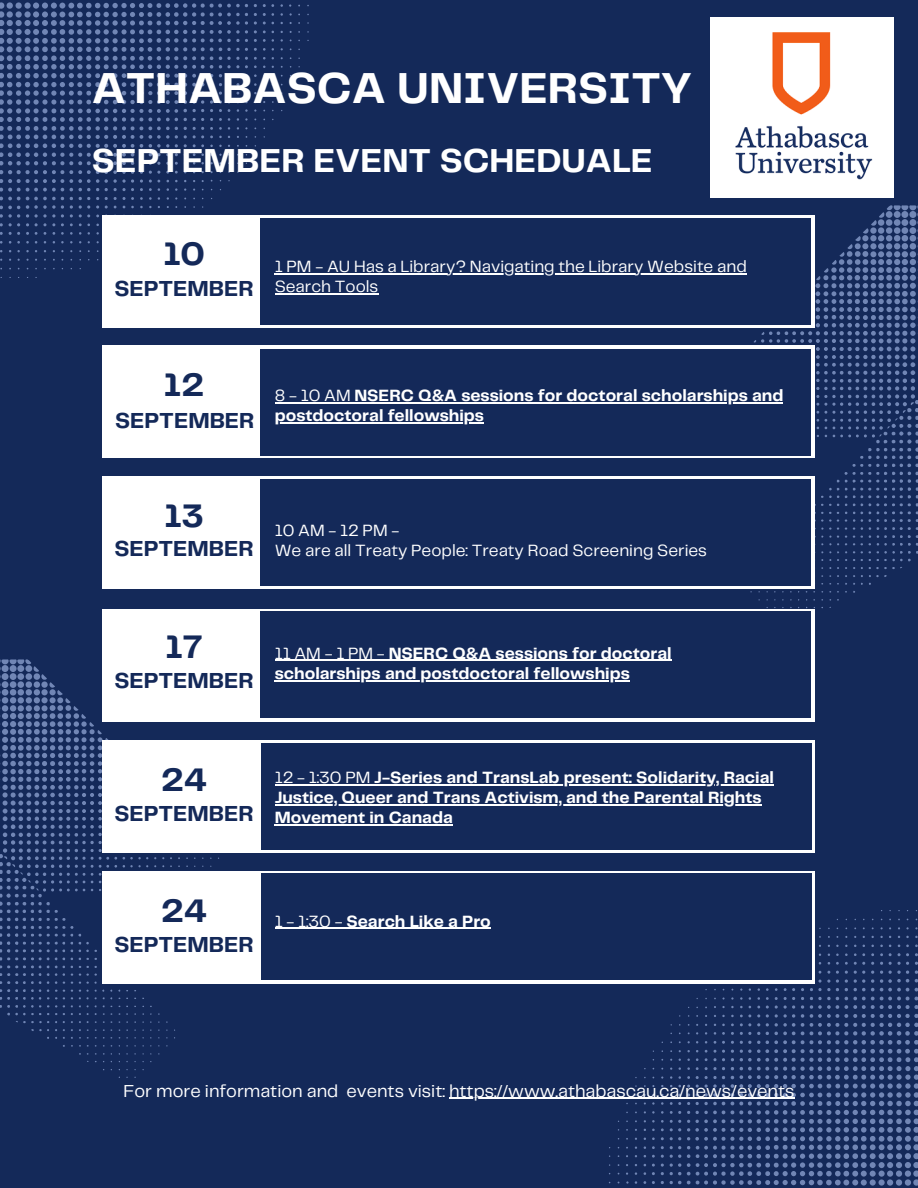
<style>
.page{position:relative;width:918px;height:1188px;background:#142959}
.page>*{position:absolute;margin:0;border:0;box-sizing:border-box;transform-origin:0 0}
.t1{font:700 45px "Telegraf";color:#fff}
.t2{font:700 34.5px "Telegraf";color:#fff}
.t3{font:700 33.9px "Telegraf";color:#142959}
.t4{font:700 22.5px "Telegraf";color:#142959}
.t5{font:18px "Telegraf";color:#fff}
.t6{font:700 16.95px/20.2px "Telegraf";color:#fff}
.t7{font:16.95px/20.2px "Telegraf";color:#fff}
.s1{font-weight:400}
</style>
<div class="page">
<svg style="left:149px;top:171px;width:11px;height:3px"></svg>
<svg style="left:9px;top:232px;width:11px;height:3px"></svg>
<svg style="left:139px;top:3px;width:22px;height:153px"></svg>
<svg style="left:112px;top:3px;width:23px;height:188px"></svg>
<svg style="left:77px;top:3px;width:32px;height:188px"></svg>
<svg style="left:254px;top:13px;width:3px;height:29px"></svg>
<svg style="left:166px;top:127px;width:12px;height:20px"></svg>
<svg style="left:184px;top:127px;width:3px;height:20px"></svg>
<svg style="left:149px;top:162px;width:11px;height:3px"></svg>
<svg style="left:165px;top:3px;width:31px;height:118px"></svg>
<svg style="left:96px;top:197px;width:3px;height:20px"></svg>
<svg style="left:79px;top:197px;width:11px;height:20px"></svg>
<svg style="left:193px;top:144px;width:11px;height:3px"></svg>
<svg style="left:140px;top:180px;width:3px;height:11px"></svg>
<svg style="left:0;top:2px;width:74px;height:224px"></svg>
<svg style="left:263px;top:4px;width:11px;height:3px"></svg>
<svg style="left:123px;top:197px;width:11px;height:3px"></svg>
<svg style="left:193px;top:127px;width:11px;height:11px"></svg>
<svg style="left:210px;top:127px;width:3px;height:11px"></svg>
<svg style="left:263px;top:13px;width:11px;height:3px"></svg>
<svg style="left:193px;top:153px;width:11px;height:3px"></svg>
<svg style="left:201px;top:4px;width:47px;height:108px"></svg>
<svg style="left:254px;top:57px;width:3px;height:11px"></svg>
<svg style="left:149px;top:180px;width:11px;height:11px"></svg>
<svg style="left:79px;top:223px;width:11px;height:3px"></svg>
<svg style="left:661px;top:1164px;width:3px;height:11px"></svg>
<svg style="left:898px;top:953px;width:11px;height:3px"></svg>
<svg style="left:915px;top:962px;width:3px;height:30px"></svg>
<svg style="left:880px;top:962px;width:29px;height:29px"></svg>
<svg style="left:854px;top:971px;width:20px;height:20px"></svg>
<svg style="left:845px;top:971px;width:3px;height:20px"></svg>
<svg style="left:705px;top:1067px;width:20px;height:3px"></svg>
<svg style="left:810px;top:971px;width:29px;height:20px"></svg>
<svg style="left:740px;top:1023px;width:11px;height:3px"></svg>
<svg style="left:775px;top:997px;width:143px;height:189px"></svg>
<svg style="left:766px;top:997px;width:3px;height:29px"></svg>
<svg style="left:854px;top:962px;width:11px;height:3px"></svg>
<svg style="left:652px;top:1164px;width:3px;height:11px"></svg>
<svg style="left:757px;top:1006px;width:3px;height:11px"></svg>
<svg style="left:731px;top:1032px;width:57px;height:153px"></svg>
<svg style="left:705px;top:1050px;width:20px;height:11px"></svg>
<svg style="left:801px;top:983px;width:3px;height:8px"></svg>
<svg style="left:740px;top:1014px;width:11px;height:3px"></svg>
<svg style="left:784px;top:983px;width:11px;height:8px"></svg>
<svg style="left:854px;top:953px;width:11px;height:3px"></svg>
<svg style="left:670px;top:1076px;width:65px;height:109px"></svg>
<svg style="left:661px;top:1120px;width:3px;height:11px"></svg>
<svg style="left:869px;top:575px;width:18px;height:2px"></svg>
<svg style="left:869px;top:567px;width:33px;height:2px"></svg>
<svg style="left:746px;top:212px;width:138px;height:349px"></svg>
<svg style="left:884px;top:205px;width:34px;height:356px"></svg>
<div style="left:103px;top:215px;width:712px;height:112px;background:#fff"></div>
<div style="left:103px;top:345px;width:712px;height:113px;background:#fff"></div>
<div style="left:103px;top:477px;width:712px;height:112px;background:#fff"></div>
<svg style="left:81px;top:942px;width:16px;height:10px"></svg>
<svg style="left:31px;top:1029px;width:18px;height:2px"></svg>
<svg style="left:81px;top:966px;width:31px;height:18px"></svg>
<svg style="left:86px;top:990px;width:26px;height:9px"></svg>
<svg style="left:81px;top:714px;width:29px;height:169px"></svg>
<svg style="left:114px;top:852px;width:27px;height:16px"></svg>
<svg style="left:145px;top:852px;width:27px;height:7px"></svg>
<svg style="left:0;top:659px;width:81px;height:364px"></svg>
<div style="left:103px;top:609px;width:712px;height:113px;background:#fff"></div>
<div style="left:103px;top:871px;width:712px;height:112px;background:#fff"></div>
<div style="left:260px;top:612px;width:551px;height:106px;background:#142959"></div>
<div style="left:260px;top:479px;width:551px;height:107px;background:#142959"></div>
<div style="left:260px;top:349px;width:551px;height:106px;background:#142959"></div>
<div style="left:260px;top:218px;width:551px;height:107px;background:#142959"></div>
<div style="left:103px;top:740px;width:712px;height:112px;background:#fff"></div>
<div style="left:261px;top:743px;width:551px;height:107px;background:#142959"></div>
<div style="left:261px;top:873px;width:551px;height:107px;background:#142959"></div>
<div style="left:710px;top:17px;width:184px;height:181px;background:#fff"></div>
<img style="left:735px;top:126px;width:138px;height:54px">
<hr style="left:275px;top:402px;width:79px;height:1px;background:#fff">
<hr style="left:354px;top:402px;width:429px;height:1px;background:#fff">
<hr style="left:275px;top:422px;width:209px;height:1px;background:#fff">
<hr style="left:275px;top:660px;width:114px;height:1px;background:#fff">
<hr style="left:389px;top:660px;width:283px;height:1px;background:#fff">
<hr style="left:275px;top:680px;width:355px;height:1px;background:#fff">
<hr style="left:449px;top:1098px;width:346px;height:1px;background:#fff">
<hr style="left:275px;top:784px;width:99px;height:1px;background:#fff">
<hr style="left:374px;top:784px;width:400px;height:1px;background:#fff">
<hr style="left:275px;top:804px;width:487px;height:1px;background:#fff">
<hr style="left:275px;top:825px;width:178px;height:1px;background:#fff">
<hr style="left:275px;top:273px;width:472px;height:1px;background:#fff">
<hr style="left:275px;top:294px;width:103px;height:1px;background:#fff">
<hr style="left:275px;top:928px;width:71px;height:1px;background:#fff">
<hr style="left:346px;top:928px;width:145px;height:1px;background:#fff">
<img style="left:772px;top:32px;width:59px;height:83px">
<p class="t1" style="left:92px;top:69px;width:602px">ATHABASCA UNIVERSITY</p>
<p class="t2" style="left:92px;top:146px;width:562px">SEPTEMBER EVENT SCHEDUALE</p>
<h1 class="t3" style="left:163px;top:239px;width:44px">10</h1>
<p class="t4" style="left:114px;top:279px;width:141px">SEPTEMBER</p>
<p class="t7" style="left:275px;top:257px;width:474px">1 PM - AU Has a Library? Navigating the Library Website and<br>Search Tools</p>
<h2 class="t3" style="left:164px;top:370px;width:42px">12</h2>
<h3 class="t4" style="left:115px;top:411px;width:141px">SEPTEMBER</h3>
<p class="t6" style="left:275px;top:386px;width:510px"><span class="s1">8 - 10 AM</span> NSERC Q&amp;A sessions for doctoral scholarships and</p>
<p class="t6" style="left:275px;top:406px;width:211px">postdoctoral fellowships</p>
<p class="t3" style="left:164px;top:501px;width:42px">13</p>
<h3 class="t4" style="left:114px;top:539px;width:141px">SEPTEMBER</h3>
<p class="t7" style="left:275px;top:521px;width:126px">10AM-12PM-</p>
<p class="t7" style="left:275px;top:541px;width:434px">We are all Treaty People: Treaty Road Screening Series</p>
<h3 class="t3" style="left:165px;top:632px;width:39px">17</h3>
<p class="t4" style="left:114px;top:671px;width:141px">SEPTEMBER</p>
<h3 class="t6" style="left:275px;top:644px;width:399px"><span class="s1">11 AM - 1 PM -</span> NSERC Q&amp;A sessions for doctoral</h3>
<p class="t6" style="left:275px;top:664px;width:357px">scholarships and postdoctoral fellowships</p>
<p class="t3" style="left:161px;top:765px;width:48px">24</p>
<p class="t4" style="left:114px;top:803px;width:141px">SEPTEMBER</p>
<p class="t3" style="left:161px;top:772px;width:47px">28</p>
<p class="t6" style="left:275px;top:768px;width:501px"><span class="s1">12 - 1:30 PM</span> J-Series and TransLab present: Solidarity, Racial</p>
<p class="t6" style="left:275px;top:788px;width:488px">Justice, Queer and Trans Activism, and the Parental Rights<br>Movement in Canada</p>
<p class="t3" style="left:161px;top:896px;width:48px">24</p>
<p class="t4" style="left:114px;top:935px;width:141px">SEPTEMBER</p>
<p class="t6" style="left:275px;top:912px;width:218px"><span class="s1">1 - 1:30 -</span> Search Like a Pro</p>
<p class="t5" style="left:123px;top:1083px;width:673px">For more information and events visit: https://www.athabascau.ca/news/events</p>
</div>
